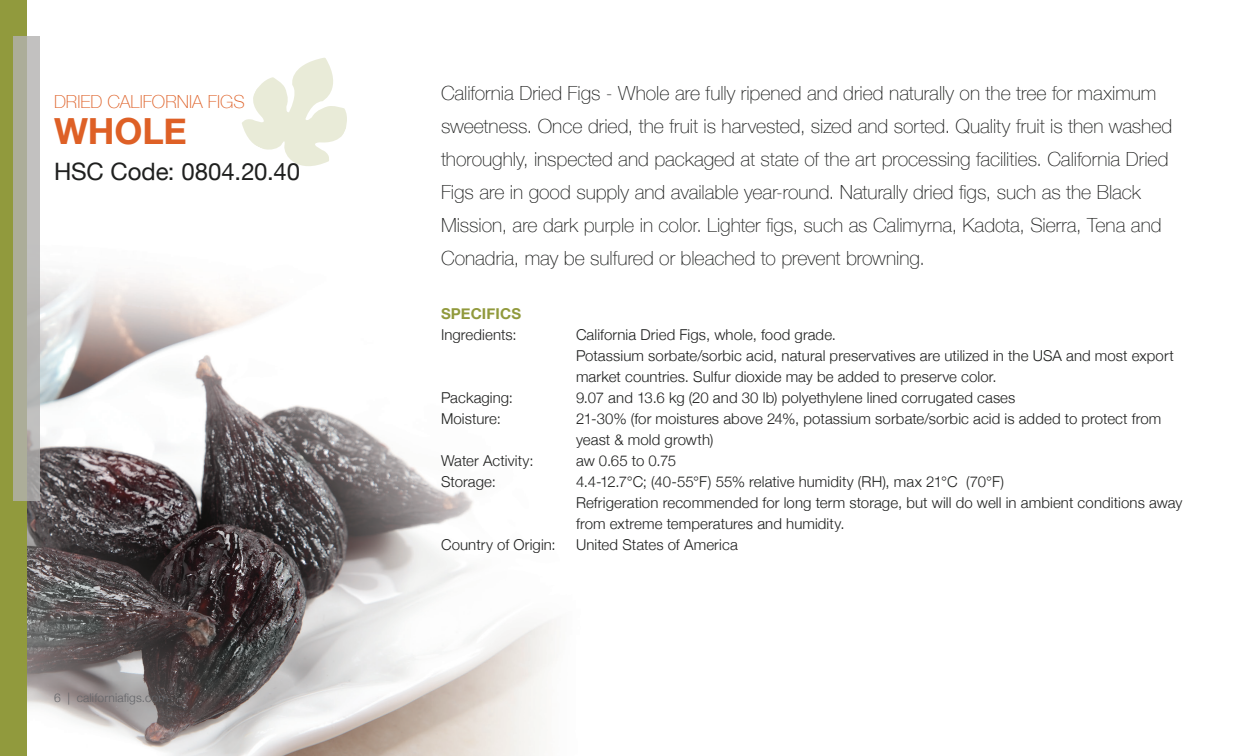
<style>
.page{position:relative;width:1242px;height:756px;background:#fff}
.page>*{position:absolute;margin:0;border:0;box-sizing:border-box;transform-origin:0 0}
.t1{font:700 36px "Helvetica Neue";letter-spacing:-.005em;color:#de6026}
.t2{font:24px "Helvetica Neue";color:#1f201f}
.t3{font:100 19.5px/33px "Helvetica Neue";color:#1f201f}
.t4{font:100 18px "Helvetica Neue";letter-spacing:.005em;color:#de6026}
.t5{font:300 15px/21px "Helvetica Neue";letter-spacing:.005em;color:#1f201f}
.t6{font:700 15px "Helvetica Neue";letter-spacing:.01em;color:#919a3d}
.t7{font:300 12px "Helvetica Neue";letter-spacing:.015em;color:#646569}
</style>
<div class="page">
<img style="left:27px;top:36px;width:529px;height:720px">
<svg style="left:242px;top:58px;width:108px;height:118px"></svg>
<div style="left:0;top:0;width:27px;height:756px;background:#919a3d"></div>
<svg style="left:14px;top:37px;width:26px;height:464px;background:#b3b3a9"></svg>
<p class="t4" style="left:54px;top:88px;width:192px">DRIED CALIFORNIA FIGS</p>
<h1 class="t1" style="left:54px;top:103px;width:134px">WHOLE</h1>
<h2 class="t2" style="left:54px;top:154px;width:248px">HSC Code: 0804.20.40</h2>
<p class="t7" style="left:54px;top:688px;width:116px">6 | californiafigs.com</p>
<p class="t3" style="left:441px;top:76px;width:733px">California Dried Figs - Whole are fully ripened and dried naturally on the tree for maximum sweetness. Once dried, the fruit is harvested, sized and sorted. Quality fruit is then washed thoroughly, inspected and packaged at state of the art processing facilities. California Dried Figs are in good supply and available year-round. Naturally dried figs, such as the Black Mission, are dark purple in color. Lighter figs, such as Calimyrna, Kadota, Sierra, Tena and Conadria, may be sulfured or bleached to prevent browning.</p>
<p class="t6" style="left:441px;top:302px;width:82px">SPECIFICS</p>
<p class="t5" style="left:441px;top:323px;width:77px">Ingredients:</p>
<p class="t5" style="left:576px;top:323px;width:599px">California Dried Figs, whole, food grade.<br>Potassium sorbate/sorbic acid, natural preservatives are utilized in the USA and most export market countries. Sulfur dioxide may be added to preserve color.</p>
<p class="t5" style="left:441px;top:386px;width:74px">Packaging:</p>
<p class="t5" style="left:576px;top:386px;width:441px">9.07 and 13.6 kg (20 and 30 lb) polyethylene lined corrugated cases</p>
<p class="t5" style="left:441px;top:407px;width:61px">Moisture:</p>
<p class="t5" style="left:576px;top:407px;width:587px">21-30% (for moistures above 24%, potassium sorbate/sorbic acid is added to protect from yeast &amp; mold growth)</p>
<p class="t5" style="left:441px;top:449px;width:94px">Water Activity:</p>
<p class="t5" style="left:576px;top:449px;width:102px">aw 0.65 to 0.75</p>
<p class="t5" style="left:441px;top:470px;width:56px">Storage:</p>
<p class="t5" style="left:576px;top:470px;width:608px">4.4-12.7°C; (40-55°F) 55% relative humidity (RH), max 21°C (70°F)<br>Refrigeration recommended for long term storage, but will do well in ambient conditions away from extreme temperatures and humidity.</p>
<p class="t5" style="left:441px;top:533px;width:116px">Country of Origin:</p>
<p class="t5" style="left:576px;top:533px;width:163px">United States of America</p>
</div>
